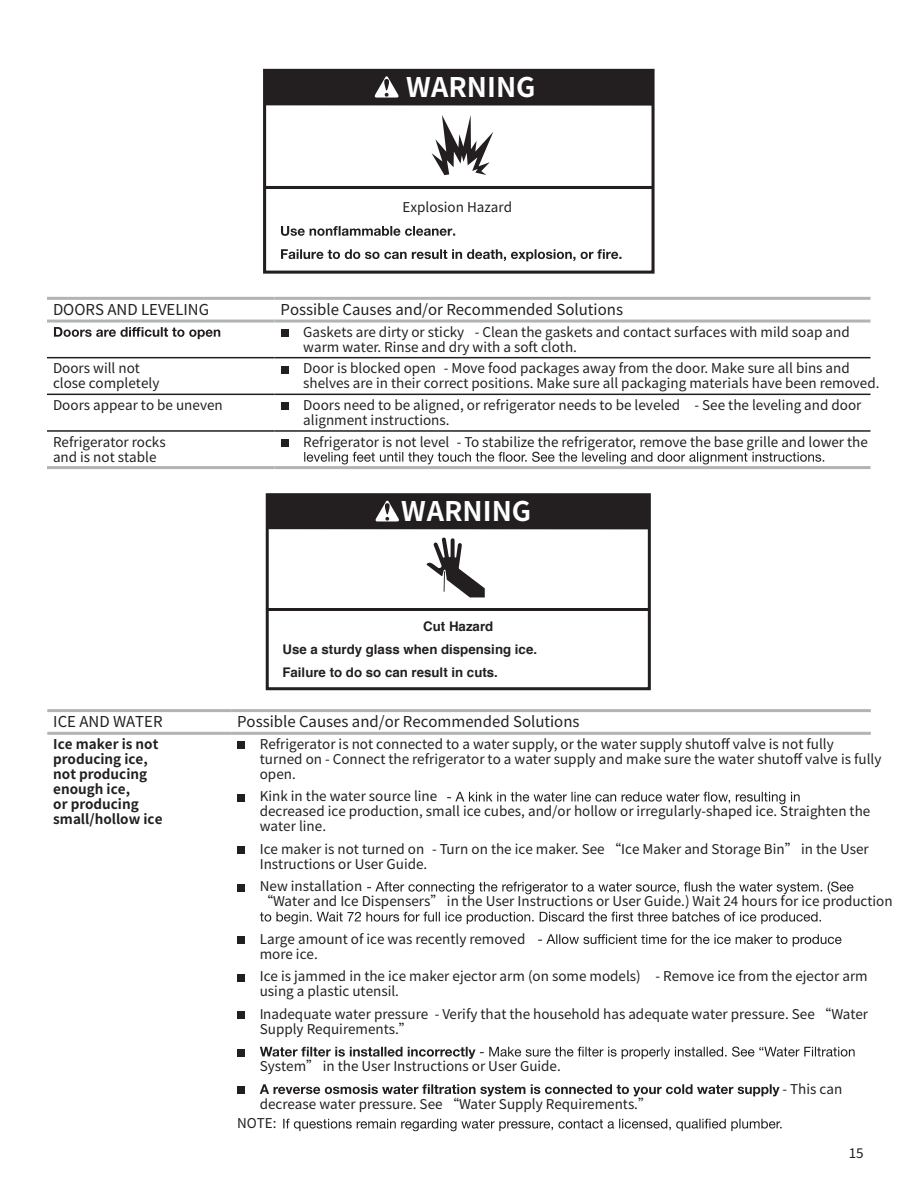
<style>
.page{position:relative;width:918px;height:1188px;background:#fff}
.page>*{position:absolute;margin:0;border:0;box-sizing:border-box;transform-origin:0 0}
.t1{font:700 27px "Source Han Sans TW";color:#fff}
.t2{font:15px "Source Han Sans TW";color:#231f20}
.t3{font:13.5px/15px "Source Han Sans TW";color:#231f20}
.t4{font:700 13.5px/15px "Source Han Sans TW";color:#231f20}
.t5{font:700 13.35px/22.8px "Helvetica";color:#231f20}
</style>
<div class="page">
<hr style="left:47px;top:357px;width:228px;height:1px;background:#231f20">
<hr style="left:275px;top:357px;width:596px;height:1px;background:#231f20">
<hr style="left:47px;top:394px;width:228px;height:1px;background:#231f20">
<hr style="left:275px;top:394px;width:596px;height:1px;background:#231f20">
<hr style="left:47px;top:430px;width:228px;height:2px;background:#231f20">
<hr style="left:275px;top:430px;width:596px;height:2px;background:#231f20">
<hr style="left:47px;top:297px;width:228px;height:3px;background:#b2b3b7">
<hr style="left:275px;top:297px;width:596px;height:3px;background:#b2b3b7">
<hr style="left:47px;top:320px;width:228px;height:3px;background:#b2b3b7">
<hr style="left:275px;top:320px;width:596px;height:3px;background:#b2b3b7">
<hr style="left:47px;top:466px;width:228px;height:3px;background:#b2b3b7">
<hr style="left:275px;top:466px;width:596px;height:3px;background:#b2b3b7">
<svg style="left:54px;top:327px;width:166px;height:12px"></svg>
<div style="left:281px;top:329px;width:7px;height:8px;background:#231f20"></div>
<hr style="left:47px;top:709px;width:184px;height:3px;background:#b2b3b7">
<hr style="left:231px;top:709px;width:640px;height:3px;background:#b2b3b7">
<hr style="left:47px;top:732px;width:184px;height:3px;background:#b2b3b7">
<hr style="left:231px;top:732px;width:640px;height:3px;background:#b2b3b7">
<div style="left:237px;top:742px;width:8px;height:7px;background:#231f20"></div>
<div style="left:237px;top:794px;width:8px;height:7px;background:#231f20"></div>
<svg style="left:447px;top:792px;width:353px;height:12px"></svg>
<div style="left:237px;top:847px;width:8px;height:7px;background:#231f20"></div>
<div style="left:237px;top:884px;width:8px;height:7px;background:#231f20"></div>
<svg style="left:260px;top:912px;width:561px;height:12px"></svg>
<div style="left:237px;top:937px;width:8px;height:7px;background:#231f20"></div>
<svg style="left:538px;top:934px;width:304px;height:13px"></svg>
<div style="left:237px;top:974px;width:8px;height:7px;background:#231f20"></div>
<div style="left:237px;top:1012px;width:8px;height:7px;background:#231f20"></div>
<div style="left:237px;top:1049px;width:8px;height:7px;background:#231f20"></div>
<svg style="left:260px;top:1047px;width:595px;height:12px"></svg>
<div style="left:237px;top:1087px;width:8px;height:7px;background:#231f20"></div>
<svg style="left:260px;top:1084px;width:520px;height:12px"></svg>
<svg style="left:283px;top:1119px;width:499px;height:12px"></svg>
<hr style="left:268px;top:608px;width:381px;height:3px;background:#231f20">
<div style="left:266px;top:493px;width:385px;height:197px;border:3px solid #231f20"></div>
<div style="left:267px;top:494px;width:382px;height:35px;background:#231f20"></div>
<svg style="left:375px;top:501px;width:24px;height:20px"></svg>
<svg style="left:427px;top:537px;width:58px;height:60px"></svg>
<div style="left:281px;top:366px;width:7px;height:7px;background:#231f20"></div>
<div style="left:281px;top:403px;width:7px;height:7px;background:#231f20"></div>
<div style="left:281px;top:439px;width:7px;height:8px;background:#231f20"></div>
<svg style="left:304px;top:452px;width:520px;height:12px"></svg>
<hr style="left:265px;top:186px;width:388px;height:3px;background:#231f20">
<div style="left:263px;top:69px;width:392px;height:205px;border:3px solid #231f20"></div>
<div style="left:265px;top:69px;width:388px;height:37px;background:#231f20"></div>
<svg style="left:374px;top:76px;width:25px;height:22px"></svg>
<svg style="left:281px;top:226px;width:174px;height:10px"></svg>
<svg style="left:281px;top:249px;width:340px;height:12px"></svg>
<svg style="left:432px;top:115px;width:61px;height:60px"></svg>
<svg style="left:367px;top:882px;width:487px;height:13px"></svg>
<h1 class="t1" style="left:406px;top:72px;width:131px">WARNING</h1>
<p class="t3" style="left:402px;top:200px;width:111px">Explosion Hazard</p>
<p class="t2" style="left:53px;top:301px;width:158px">DOORS AND LEVELING</p>
<p class="t2" style="left:281px;top:301px;width:344px">Possible Causes and/or Recommended Solutions</p>
<p class="t3" style="left:303px;top:325px;width:163px">Gaskets are dirty or sticky</p>
<p class="t3" style="left:303px;top:325px;width:548px;text-indent:172px">- Clean the gaskets and contact surfaces with mild soap and warm water. Rinse and dry with a soft cloth.</p>
<p class="t3" style="left:53px;top:361px;width:108px">Doors will not close completely</p>
<p class="t3" style="left:303px;top:361px;width:578px">Door is blocked open - Move food packages away from the door. Make sure all bins and shelves are in their correct positions. Make sure all packaging materials have been removed.</p>
<p class="t3" style="left:53px;top:398px;width:171px">Doors appear to be uneven</p>
<p class="t3" style="left:303px;top:398px;width:560px">Doors need to be aligned, or refrigerator needs to be leveled - See the leveling and door alignment instructions.</p>
<p class="t3" style="left:53px;top:434px;width:114px">Refrigerator rocks and is not stable</p>
<p class="t3" style="left:303px;top:434px;width:566px">Refrigerator is not level - To stabilize the refrigerator, remove the base grille and lower the</p>
<h1 class="t1" style="left:401px;top:496px;width:132px">WARNING</h1>
<p class="t5" style="left:282px;top:615px;width:256px;text-indent:141px">Cut Hazard<br>Use a sturdy glass when dispensing ice.<br>Failure to do so can result in cuts.</p>
<p class="t2" style="left:53px;top:713px;width:111px">ICE AND WATER</p>
<p class="t2" style="left:237px;top:713px;width:344px">Possible Causes and/or Recommended Solutions</p>
<p class="t4" style="left:53px;top:737px;width:111px">Ice maker is not producing ice, not producing enough ice,<br>or producing small/hollow ice</p>
<p class="t3" style="left:260px;top:737px;width:623px">Refrigerator is not connected to a water supply, or the water supply shutoff valve is not fully<br>turned on - Connect the refrigerator to a water supply and make sure the water shutoff valve is fully open.</p>
<p class="t3" style="left:260px;top:789px;width:612px">Kink in the water source line<br>decreased ice production, small ice cubes, and/or hollow or irregularly-shaped ice. Straighten the water line.</p>
<p class="t3" style="left:260px;top:842px;width:610px">Ice maker is not turned on - Turn on the ice maker. See “Ice Maker and Storage Bin” in the User<br>Instructions or User Guide.</p>
<p class="t3" style="left:260px;top:879px;width:462px">New installation<br>“Water and Ice Dispensers” in the User Instructions or User Guide.) Wait</p>
<p class="t3" style="left:741px;top:894px;width:153px">hours for ice production</p>
<p class="t3" style="left:260px;top:932px;width:267px">Large amount of ice was recently removed more ice.</p>
<p class="t3" style="left:260px;top:969px;width:609px">Ice is jammed in the ice maker ejector arm (on some models) - Remove ice from the ejector arm using a plastic utensil.</p>
<p class="t3" style="left:260px;top:1007px;width:610px">Inadequate water pressure - Verify that the household has adequate water pressure. See “Water<br>Supply Requirements.”</p>
<p class="t3" style="left:260px;top:1059px;width:303px">System” in the User Instructions or User Guide.</p>
<p class="t3" style="left:782px;top:1082px;width:61px">- This can</p>
<p class="t3" style="left:237px;top:1095px;width:416px;line-height:19.5px;text-indent:23px">decrease water pressure. See “Water Supply Requirements.”<br>NOTE:</p>
</div>
